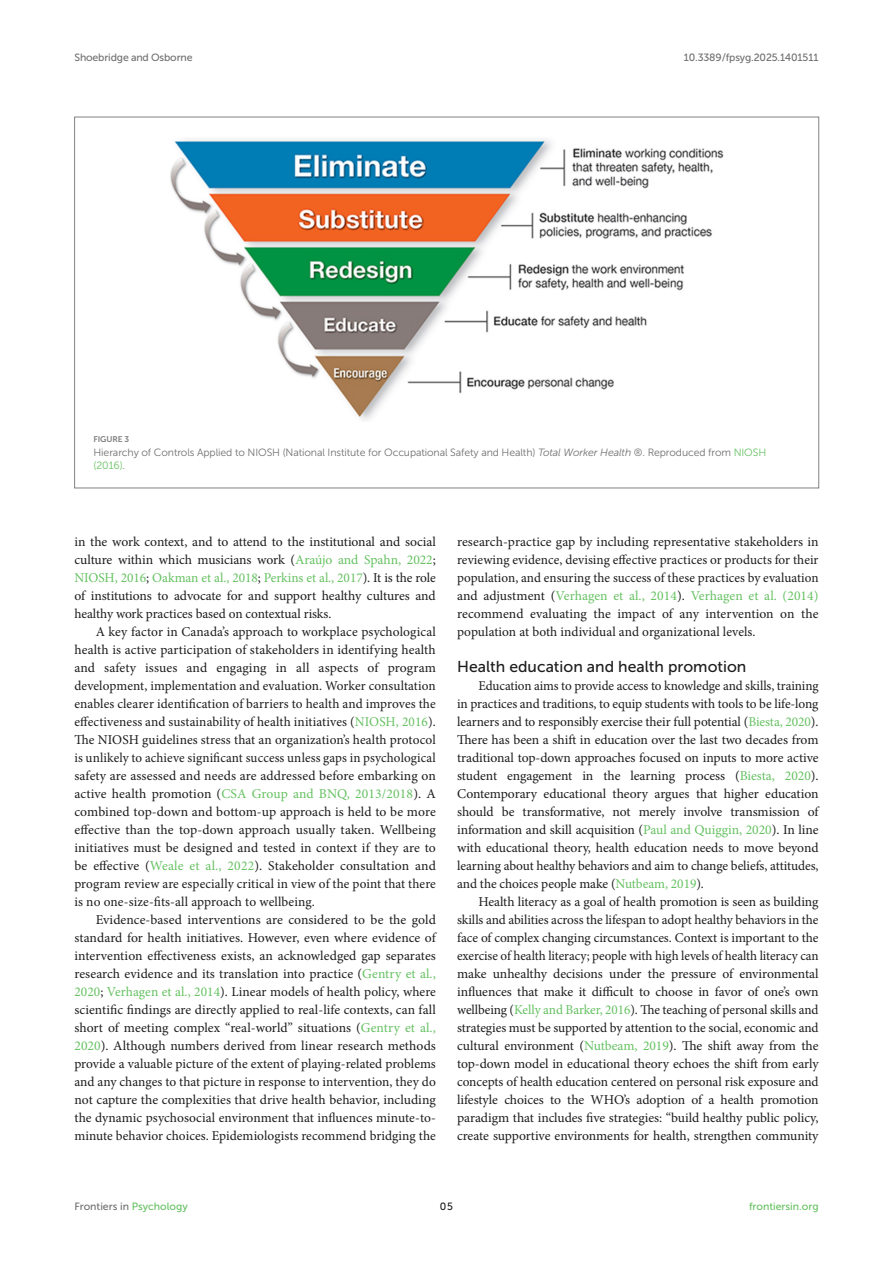
<style>
.page{position:relative;width:893px;height:1263px;background:#fff}
.page>*{position:absolute;margin:0;border:0;box-sizing:border-box;transform-origin:0 0}
.HEAD_3{font:15.75px "Museo Sans 500";color:#1b1c1b}
.TEXT{font:13.5px/18px "Minion Pro";color:#1b1c1b;text-align:justify}
.FIG_LEG{font:10.5px/13.5px "Museo Sans 300";letter-spacing:-.01em;color:#706f70}
.t1{font:10.5px "Museo Sans 500";letter-spacing:-.015em;color:#706f70}
.t2{font:10.5px "Museo Sans 500";color:#65c161}
.t3{font:10.5px "Museo Sans 500";color:#1b1c1b}
.FIG_HD{font:8.25px "Museo Sans 700";letter-spacing:-.01em;color:#7e7f7f}
.s1{font-style:italic}
.s2{color:#65c161}
</style>
<div class="page">
<img style="left:170px;top:139px;width:554px;height:281px">
<p class="t1" style="left:74px;top:51px;width:120px">Shoebridge and Osborne</p>
<p class="t1" style="left:684px;top:51px;width:136px">10.3389/fpsyg.2025.1401511</p>
<p class="FIG_HD" style="left:94px;top:435px;width:37px">FIGURE 3</p>
<p class="FIG_LEG" style="left:94px;top:445px;width:674px">Hierarchy of Controls Applied to NIOSH (National Institute for Occupational Safety and Health) <span class="s1">Total Worker Health</span> ®. Reproduced from <span class="s2">NIOSH (2016)</span>.</p>
<p class="TEXT" style="left:74px;top:533px;width:363px">in the work context, and to attend to the institutional and social culture within which musicians work (<span class="s2">Araújo and Spahn, 2022</span>; <span class="s2">NIOSH, 2016</span>; <span class="s2">Oakman et al., 2018</span>; <span class="s2">Perkins et al., 2017</span>). It is the role of institutions to advocate for and support healthy cultures and healthy work practices based on contextual risks.</p>
<p class="TEXT" style="left:74px;top:623px;width:363px;text-indent:21px">A key factor in Canada’s approach to workplace psychological health is active participation of stakeholders in identifying health and safety issues and engaging in all aspects of program development, implementation and evaluation. Worker consultation enables clearer identification of barriers to health and improves the effectiveness and sustainability of health initiatives (<span class="s2">NIOSH, 2016</span>).<br>The NIOSH guidelines stress that an organization’s health protocol is unlikely to achieve significant success unless gaps in psychological safety are assessed and needs are addressed before embarking on active health promotion (<span class="s2">CSA Group and BNQ, 2013/2018</span>). A combined top-down and bottom-up approach is held to be more effective than the top-down approach usually taken. Wellbeing initiatives must be designed and tested in context if they are to be effective (<span class="s2">Weale et al., 2022</span>). Stakeholder consultation and program review are especially critical in view of the point that there is no one-size-fits-all approach to wellbeing.</p>
<p class="TEXT" style="left:74px;top:911px;width:363px;text-indent:21px">Evidence-based interventions are considered to be the gold standard for health initiatives. However, even where evidence of intervention effectiveness exists, an acknowledged gap separates research evidence and its translation into practice (<span class="s2">Gentry et al., 2020</span>; <span class="s2">Verhagen et al., 2014</span>). Linear models of health policy, where scientific findings are directly applied to real-life contexts, can fall short of meeting complex “real-world” situations (<span class="s2">Gentry et al., 2020</span>). Although numbers derived from linear research methods provide a valuable picture of the extent of playing-related problems and any changes to that picture in response to intervention, they do not capture the complexities that drive health behavior, including the dynamic psychosocial environment that influences minute-to&shy;minute behavior choices. Epidemiologists recommend bridging the</p>
<p class="TEXT" style="left:457px;top:533px;width:363px">research-practice gap by including representative stakeholders in reviewing evidence, devising effective practices or products for their population, and ensuring the success of these practices by evaluation and adjustment (<span class="s2">Verhagen et al., 2014</span>). <span class="s2">Verhagen et al. (2014) </span>recommend evaluating the impact of any intervention on the population at both individual and organizational levels.</p>
<p class="HEAD_3" style="left:457px;top:658px;width:291px">Health education and health promotion</p>
<p class="TEXT" style="left:457px;top:677px;width:363px;text-indent:21px">Education aims to provide access to knowledge and skills, training in practices and traditions, to equip students with tools to be life-long learners and to responsibly exercise their full potential (<span class="s2">Biesta, 2020</span>).<br>There has been a shift in education over the last two decades from traditional top-down approaches focused on inputs to more active student engagement in the learning process (<span class="s2">Biesta, 2020</span>).<br>Contemporary educational theory argues that higher education should be transformative, not merely involve transmission of information and skill acquisition (<span class="s2">Paul and Quiggin, 2020</span>). In line with educational theory, health education needs to move beyond learning about healthy behaviors and aim to change beliefs, attitudes, and the choices people make (<span class="s2">Nutbeam, 2019</span>).</p>
<p class="TEXT" style="left:457px;top:893px;width:363px;text-indent:21px">Health literacy as a goal of health promotion is seen as building skills and abilities across the lifespan to adopt healthy behaviors in the face of complex changing circumstances. Context is important to the exercise of health literacy; people with high levels of health literacy can make unhealthy decisions under the pressure of environmental influences that make it difficult to choose in favor of one’s own wellbeing (<span class="s2">Kelly and Barker, 2016</span>). The teaching of personal skills and strategies must be supported by attention to the social, economic and cultural environment (<span class="s2">Nutbeam, 2019</span>). The shift away from the top-down model in educational theory echoes the shift from early concepts of health education centered on personal risk exposure and lifestyle choices to the WHO’s adoption of a health promotion paradigm that includes five strategies: “build healthy public policy, create supportive environments for health, strengthen community</p>
<p class="t1" style="left:74px;top:1200px;width:115px">Frontiers in <span class="s2">Psychology</span></p>
<p class="t3" style="left:440px;top:1200px;width:14px">05</p>
<p class="t2" style="left:749px;top:1200px;width:71px">frontiersin.org</p>
</div>
